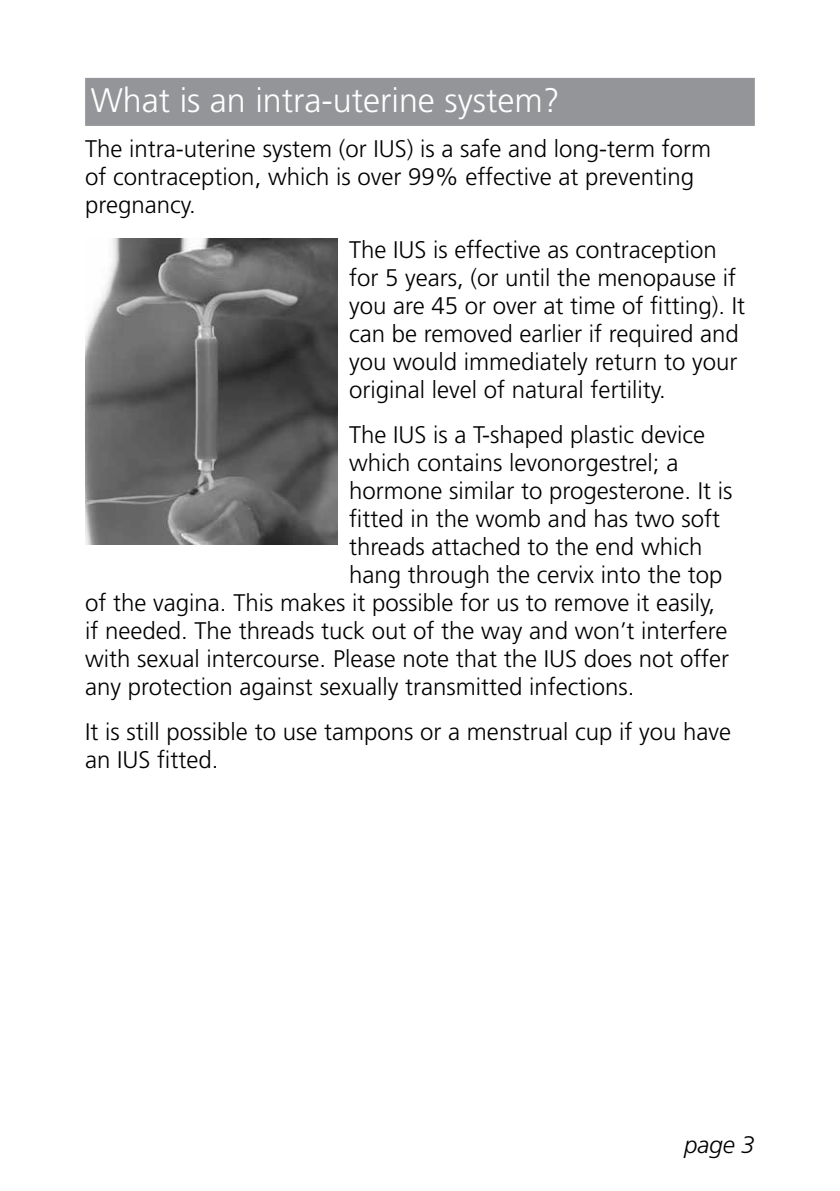
<style>
.page{position:relative;width:840px;height:1191px;background:#fff}
.page>*{position:absolute;margin:0;border:0;box-sizing:border-box;transform-origin:0 0}
.t1{font:300 34px "Frutiger";color:#fff}
.t2{font:300 24px/28px "Frutiger";color:#000}
.t3{font:italic 300 24px "Frutiger";color:#000}
</style>
<div class="page">
<div style="left:85px;top:78px;width:669px;height:48px;background:#939598"></div>
<img style="left:85px;top:238px;width:252px;height:306px">
<h1 class="t1" style="left:91px;top:81px;width:470px">What is an intra-uterine system?</h1>
<p class="t2" style="left:85px;top:134px;width:627px">The intra-uterine system (or IUS) is a safe and long-term form of contraception, which is over 99% effective at preventing pregnancy.</p>
<p class="t2" style="left:349px;top:235px;width:397px">The IUS is effective as contraception for 5 years, (or until the menopause if you are 45 or over at time of fitting). It can be removed earlier if required and you would immediately return to your original level of natural fertility.</p>
<p class="t2" style="left:349px;top:420px;width:357px">The IUS is a T-shaped plastic device</p>
<p class="t2" style="left:349px;top:448px;width:330px">which contains levonorgestrel; a</p>
<p class="t2" style="left:349px;top:476px;width:385px">hormone similar to progesterone. It is</p>
<p class="t2" style="left:349px;top:504px;width:372px">fitted in the womb and has two soft</p>
<p class="t2" style="left:349px;top:532px;width:354px">threads attached to the end which</p>
<p class="t2" style="left:349px;top:560px;width:374px">hang through the cervix into the top</p>
<p class="t2" style="left:85px;top:588px;width:631px">of the vagina. This makes it possible for us to remove it easily,</p>
<p class="t2" style="left:85px;top:616px;width:643px">if needed. The threads tuck out of the way and won’t interfere</p>
<p class="t2" style="left:85px;top:644px;width:645px">with sexual intercourse. Please note that the IUS does not offer</p>
<p class="t2" style="left:85px;top:672px;width:550px">any protection against sexually transmitted infections.</p>
<p class="t2" style="left:85px;top:717px;width:647px">It is still possible to use tampons or a menstrual cup if you have an IUS fitted.</p>
<p class="t3" style="left:683px;top:1131px;width:72px">page 3</p>
</div>
